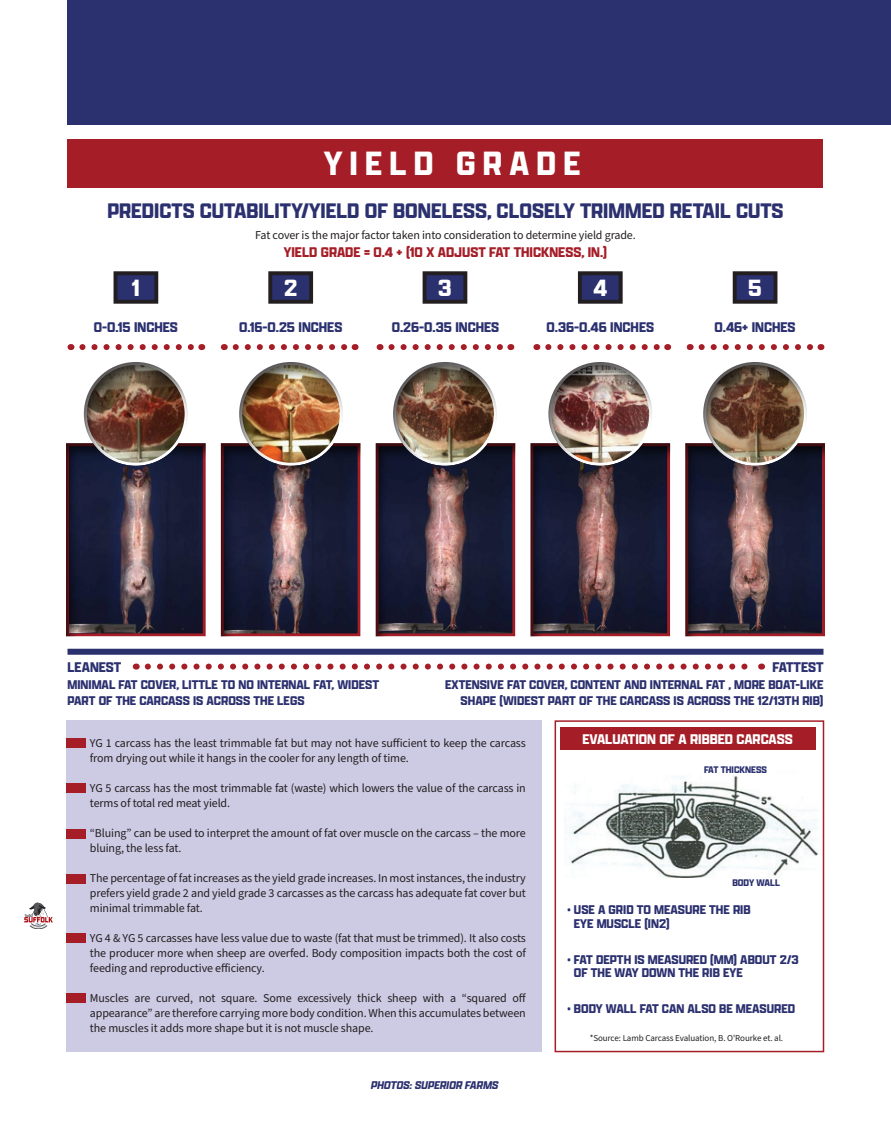
<style>
.page{position:relative;width:891px;height:1134px;background:#fff}
.page>*{position:absolute;margin:0;border:0;box-sizing:border-box;transform-origin:0 0}
.t1{font:700 36px "Apotek";letter-spacing:.2em;color:#fff}
.t2{font:700 25.2px "Apotek";color:#fff}
.t3{font:700 22.5px "Apotek";color:#2b306f}
.t4{font:700 15px "Apotek";color:#2b306f}
.t5{font:700 15px "Apotek";color:#a51d27}
.t6{font:700 15px "Apotek";color:#fff}
.t7{font:700 13.5px/16.2px "Apotek";color:#2b306f}
.t8{font:12px/15px "Source Sans Pro";letter-spacing:-.01em;color:#231f20}
.t9{font:italic 700 12px "Apotek";color:#2b306f}
.t10{font:700 10.2px "Apotek";color:#2b306f}
.t11{font:9px "Source Sans Pro";letter-spacing:-.01em;color:#231f20}
</style>
<div class="page">
<svg style="left:24px;top:903px;width:29px;height:26px"></svg>
<div style="left:67px;top:720px;width:475px;height:332px;background:#cdcae4"></div>
<div style="left:555px;top:720px;width:269px;height:332px;border:2px solid #a51d27"></div>
<div style="left:68px;top:0;width:823px;height:124px;background:#2b306f"></div>
<div style="left:68px;top:139px;width:756px;height:48px;background:#a51d27"></div>
<div style="left:68px;top:649px;width:756px;height:6px;background:#2b306f"></div>
<svg style="left:148px;top:664px;width:600px;height:6px"></svg>
<svg style="left:82px;top:344px;width:112px;height:6px"></svg>
<svg style="left:236px;top:344px;width:112px;height:6px"></svg>
<svg style="left:391px;top:344px;width:112px;height:6px"></svg>
<svg style="left:548px;top:344px;width:112px;height:6px"></svg>
<svg style="left:702px;top:344px;width:119px;height:6px"></svg>
<div style="left:65px;top:442px;width:142px;height:195px;background:#231f20;opacity:.75"></div>
<div style="left:220px;top:442px;width:142px;height:195px;background:#231f20;opacity:.75"></div>
<div style="left:374px;top:442px;width:143px;height:195px;background:#231f20;opacity:.75"></div>
<div style="left:529px;top:442px;width:143px;height:195px;background:#231f20;opacity:.75"></div>
<div style="left:684px;top:442px;width:142px;height:195px;background:#231f20;opacity:.75"></div>
<div style="left:83px;top:360px;width:106px;height:106px;background:#231f20;opacity:.75"></div>
<div style="left:238px;top:360px;width:107px;height:106px;background:#231f20;opacity:.75"></div>
<div style="left:392px;top:360px;width:107px;height:106px;background:#231f20;opacity:.75"></div>
<div style="left:547px;top:360px;width:107px;height:106px;background:#231f20;opacity:.75"></div>
<div style="left:702px;top:360px;width:107px;height:106px;background:#231f20;opacity:.75"></div>
<div style="left:115px;top:273px;width:41px;height:29px;background:#2b306f"></div>
<div style="left:114px;top:271px;width:44px;height:33px;border:4px solid #231f20"></div>
<div style="left:270px;top:273px;width:41px;height:29px;background:#2b306f"></div>
<div style="left:268px;top:271px;width:45px;height:33px;border:4px solid #231f20"></div>
<div style="left:425px;top:273px;width:40px;height:29px;background:#2b306f"></div>
<div style="left:423px;top:271px;width:44px;height:33px;border:4px solid #231f20"></div>
<div style="left:580px;top:273px;width:41px;height:29px;background:#2b306f"></div>
<div style="left:578px;top:271px;width:45px;height:33px;border:4px solid #231f20"></div>
<div style="left:735px;top:273px;width:41px;height:29px;background:#2b306f"></div>
<div style="left:733px;top:271px;width:44px;height:33px;border:4px solid #231f20"></div>
<img style="left:565px;top:776px;width:253px;height:101px">
<div style="left:67px;top:738px;width:19px;height:10px;background:#a51d27"></div>
<div style="left:67px;top:783px;width:19px;height:10px;background:#a51d27"></div>
<div style="left:67px;top:829px;width:19px;height:10px;background:#a51d27"></div>
<div style="left:67px;top:874px;width:19px;height:10px;background:#a51d27"></div>
<div style="left:67px;top:933px;width:19px;height:10px;background:#a51d27"></div>
<div style="left:67px;top:993px;width:19px;height:10px;background:#a51d27"></div>
<div style="left:560px;top:727px;width:256px;height:22px;background:#a51d27"></div>
<h1 class="t1" style="left:324px;top:141px;width:258px">YIELD GRADE</h1>
<h3 class="t3" style="left:107px;top:197px;width:678px">PREDICTS CUTABILITY/YIELD OF BONELESS, CLOSELY TRIMMED RETAIL CUTS</h3>
<p class="t8" style="left:255px;top:228px;width:382px">Fat cover is the major factor taken into consideration to determine yield grade.</p>
<p class="t5" style="left:284px;top:243px;width:325px">YIELD GRADE = 0.4 + (10 X ADJUST FAT THICKNESS, IN.)</p>
<h2 class="t2" style="left:132px;top:272px;width:9px">1</h2>
<h2 class="t2" style="left:284px;top:272px;width:15px">2</h2>
<h2 class="t2" style="left:438px;top:272px;width:15px">3</h2>
<h2 class="t2" style="left:593px;top:272px;width:15px">4</h2>
<h2 class="t2" style="left:748px;top:272px;width:15px">5</h2>
<p class="t4" style="left:94px;top:318px;width:86px">0-0.15 INCHES</p>
<p class="t4" style="left:239px;top:318px;width:105px">0.16-0.25 INCHES</p>
<p class="t4" style="left:392px;top:318px;width:109px">0.26-0.35 INCHES</p>
<p class="t4" style="left:546px;top:318px;width:109px">0.36-0.46 INCHES</p>
<p class="t4" style="left:715px;top:318px;width:83px">0.46+ INCHES</p>
<p class="t4" style="left:68px;top:658px;width:55px">LEANEST</p>
<p class="t7" style="left:68px;top:676px;width:313px">MINIMAL FAT COVER, LITTLE TO NO INTERNAL FAT, WIDEST<br>PART OF THE CARCASS IS ACROSS THE LEGS</p>
<p class="t4" style="left:773px;top:658px;width:52px">FATTEST</p>
<p class="t7" style="left:445px;top:676px;width:380px;text-align:right">EXTENSIVE FAT COVER, CONTENT AND INTERNAL FAT , MORE BOAT-LIKE<br>SHAPE (WIDEST PART OF THE CARCASS IS ACROSS THE 12/13TH RIB)</p>
<p class="t8" style="left:90px;top:736px;width:437px">YG 1 carcass has the least trimmable fat but may not have sufficient to keep the carcass from drying out while it hangs in the cooler for any length of time.</p>
<p class="t8" style="left:90px;top:781px;width:437px">YG 5 carcass has the most trimmable fat (waste) which lowers the value of the carcass in terms of total red meat yield.</p>
<p class="t8" style="left:90px;top:826px;width:437px">“Bluing” can be used to interpret the amount of fat over muscle on the carcass – the more bluing, the less fat.</p>
<p class="t8" style="left:90px;top:871px;width:437px;text-align:justify">The percentage of fat increases as the yield grade increases. In most instances, the industry prefers yield grade 2 and yield grade 3 carcasses as the carcass has adequate fat cover but minimal trimmable fat.</p>
<p class="t8" style="left:90px;top:931px;width:438px;text-align:justify">YG 4 &amp; YG 5 carcasses have less value due to waste (fat that must be trimmed). It also costs the producer more when sheep are overfed. Body composition impacts both the cost of feeding and reproductive efficiency.</p>
<p class="t8" style="left:90px;top:991px;width:438px;text-align:justify">Muscles are curved, not square. Some excessively thick sheep with a “squared off appearance” are therefore carrying more body condition. When this accumulates between the muscles it adds more shape but it is not muscle shape.</p>
<p class="t9" style="left:370px;top:1078px;width:132px">PHOTOS:SUPERIOR FARMS</p>
<p class="t6" style="left:583px;top:730px;width:212px">EVALUATION OF A RIBBED CARCASS</p>
<p class="t10" style="left:704px;top:763px;width:64px">FAT THICKNESS</p>
<p class="t10" style="left:732px;top:877px;width:49px">BODY WALL</p>
<p class="t7" style="left:574px;top:903px;width:178px;line-height:13.5px;text-indent:-6px">• USE A GRID TO MEASURE THE RIB<br>EYE MUSCLE (IN2)</p>
<p class="t7" style="left:574px;top:952px;width:227px;line-height:13.5px;text-indent:-6px">• FAT DEPTH IS MEASURED (MM) ABOUT 2/3<br>OF THE WAY DOWN THE RIB EYE</p>
<p class="t7" style="left:568px;top:1000px;width:229px">• BODY WALL FAT CAN ALSO BE MEASURED</p>
<p class="t11" style="left:590px;top:1032px;width:195px">*Source: Lamb Carcass Evaluation, B. O'Rourke et. al.</p>
</div>
